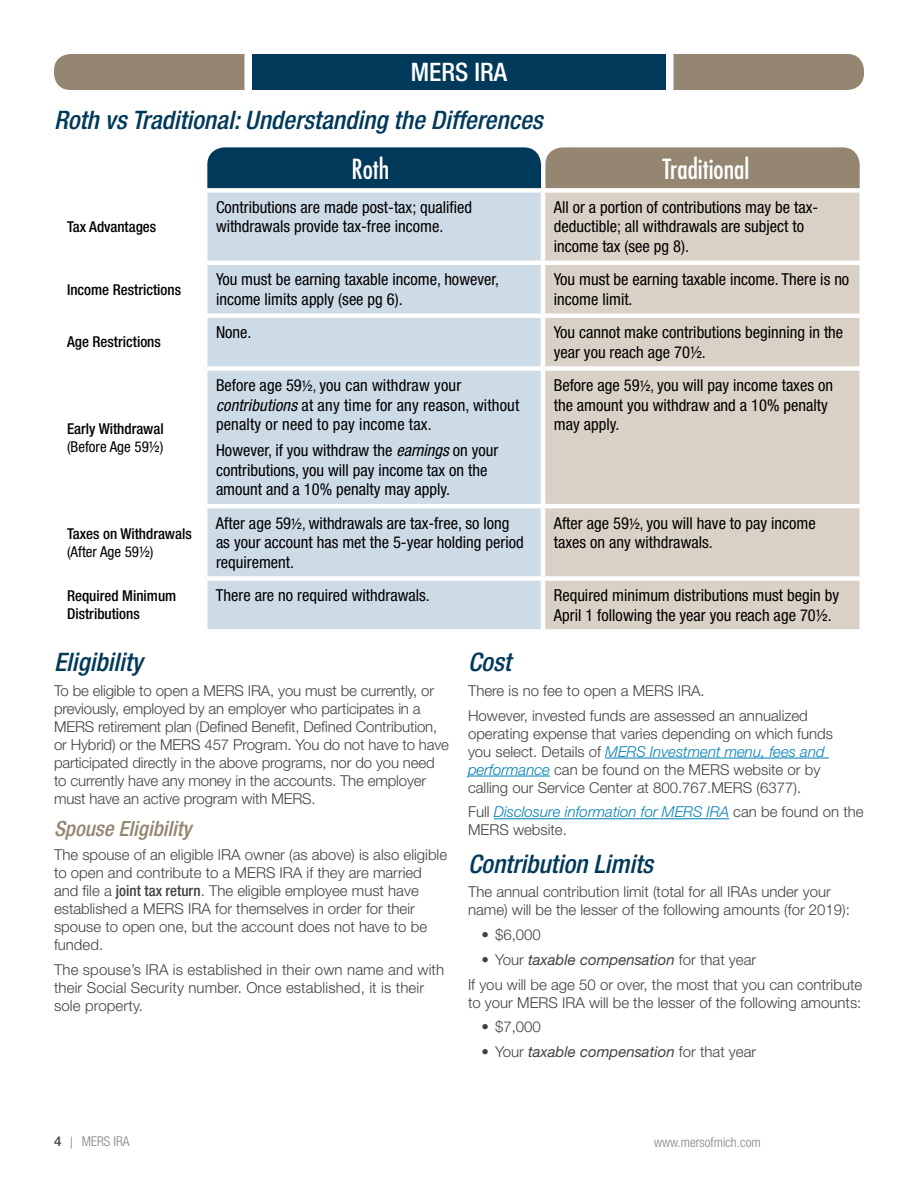
<style>
.page{position:relative;width:918px;height:1188px;background:#fff}
.page>*{position:absolute;margin:0;border:0;box-sizing:border-box;transform-origin:0 0}
.t1{font:condensed 27px "Futura Std";color:#fff}
.t2{font:italic 500 condensed 25.5px "Helvetica Neue LT Std";color:#00395a}
.t3{font:500 condensed 25.5px "Helvetica Neue LT Std";color:#fff}
.t4{font:italic 500 condensed 21px "Helvetica Neue LT Std";color:#948671}
.t5{font:condensed 16.5px/19.5px "Helvetica Neue LT Std";color:#000}
.t6{font:300 15px/18px "Helvetica Neue LT Std";color:#414042}
.t7{font:500 condensed 15px/18px "Helvetica Neue LT Std";color:#000}
.t8{font:italic 15px "Helvetica Neue LT Std";color:#414042}
.t9{font:condensed 15px "Helvetica Neue LT Std";color:#000}
.t10{font:300 condensed 13.5px "Helvetica Neue LT Std";color:#808285}
.s1{font-size:15px}
.s2{font-style:italic}
.s3{font-weight:500;font-stretch:condensed}
.s4{font-style:italic;color:#007fb6}
.s5{font-weight:400;font-style:italic}
.s6{font-weight:300;font-style:normal}
.s7{font-weight:500;font-stretch:normal;color:#414042}
.s8{font-family:"Frutiger Neue LT Pro";font-stretch:normal;font-size:12px}
</style>
<div class="page">
<hr style="left:605px;top:758px;width:224px;height:1px;background:#007fb6">
<hr style="left:468px;top:776px;width:82px;height:1px;background:#007fb6">
<hr style="left:494px;top:818px;width:235px;height:1px;background:#007fb6">
<div style="left:54px;top:54px;width:810px;height:36px;background:#948671;border-radius:16px"></div>
<div style="left:244px;top:54px;width:430px;height:36px;background:#00395a"></div>
<div style="left:207px;top:147px;width:334px;height:97px;background:#00395a;border-radius:17px"></div>
<div style="left:545px;top:147px;width:315px;height:97px;background:#948671;border-radius:17px"></div>
<div style="left:207px;top:193px;width:334px;height:436px;background:#cddbe7"></div>
<div style="left:545px;top:193px;width:315px;height:436px;background:#dad1c6"></div>
<div style="left:205px;top:188px;width:338px;height:5px;background:#fff"></div>
<div style="left:543px;top:188px;width:321px;height:5px;background:#fff"></div>
<hr style="left:205px;top:261px;width:338px;height:4px;background:#fff">
<hr style="left:543px;top:261px;width:321px;height:4px;background:#fff">
<div style="left:205px;top:313px;width:338px;height:5px;background:#fff"></div>
<div style="left:543px;top:313px;width:321px;height:5px;background:#fff"></div>
<div style="left:205px;top:366px;width:338px;height:5px;background:#fff"></div>
<div style="left:543px;top:366px;width:321px;height:5px;background:#fff"></div>
<hr style="left:205px;top:504px;width:338px;height:4px;background:#fff">
<hr style="left:543px;top:504px;width:321px;height:4px;background:#fff">
<div style="left:205px;top:576px;width:338px;height:5px;background:#fff"></div>
<div style="left:543px;top:576px;width:321px;height:5px;background:#fff"></div>
<h2 class="t3" style="left:411px;top:57px;width:98px">MERS IRA</h2>
<h2 class="t2" style="left:54px;top:105px;width:490px">Roth vs Traditional: Understanding the Differences</h2>
<p class="t7" style="left:67px;top:217px;width:91px">Tax Advantages</p>
<h1 class="t1" style="left:352px;top:153px;width:39px">Roth</h1>
<h1 class="t1" style="left:663px;top:153px;width:88px">Traditional</h1>
<p class="t5" style="left:216px;top:197px;width:258px">Contributions are made post-tax; qualified withdrawals provide tax-free income.</p>
<p class="t5" style="left:554px;top:197px;width:266px">All or a portion of contributions may be tax&shy;deductible; all withdrawals are subject to income tax (see pg 8).</p>
<p class="t7" style="left:67px;top:280px;width:116px">Income Restrictions</p>
<p class="t5" style="left:216px;top:270px;width:285px">You must be earning taxable income, however, income limits apply (see pg 6).</p>
<p class="t5" style="left:554px;top:270px;width:297px">You must be earning taxable income. There is no income limit.</p>
<p class="t7" style="left:67px;top:333px;width:95px">Age Restrictions</p>
<p class="t5" style="left:216px;top:323px;width:37px">None.</p>
<p class="t5" style="left:554px;top:323px;width:291px">You cannot make contributions beginning in the year you reach age 70½.</p>
<p class="t7" style="left:67px;top:419px;width:98px">Early Withdrawal</p>
<p class="t9" style="left:67px;top:438px;width:98px">(Before Age 59½)</p>
<p class="t7" style="left:67px;top:524px;width:126px">Taxes on Withdrawals</p>
<p class="t9" style="left:67px;top:543px;width:88px">(After Age 59½)</p>
<p class="t5" style="left:216px;top:375px;width:305px">Before age 59<span class="s1">½,</span> you can withdraw your <span class="s2">contributions</span> at any time for any reason, without penalty or need to pay income tax.</p>
<p class="t5" style="left:216px;top:441px;width:284px">However, if you withdraw the <span class="s2">earnings</span> on your contributions, you will pay income tax on the amount and a 10% penalty may apply.</p>
<p class="t5" style="left:554px;top:375px;width:281px">Before age 59<span class="s1">½,</span> you will pay income taxes on the amount you withdraw and a 10% penalty may apply.</p>
<p class="t5" style="left:216px;top:513px;width:309px">After age 59<span class="s1">½,</span> withdrawals are tax-free, so long as your account has met the 5-year holding period requirement.</p>
<p class="t5" style="left:554px;top:513px;width:263px">After age 59<span class="s1">½,</span> you will have to pay income taxes on any withdrawals.</p>
<p class="t7" style="left:67px;top:587px;width:111px">Required Minimum<br>Distributions</p>
<p class="t5" style="left:216px;top:585px;width:215px">There are no required withdrawals.</p>
<p class="t5" style="left:554px;top:585px;width:287px">Required minimum distributions must begin by<br>April 1 following the year you reach age 70½.</p>
<h2 class="t2" style="left:54px;top:647px;width:90px">Eligibility</h2>
<p class="t6" style="left:54px;top:681px;width:397px">To be eligible to open a MERS IRA, you must be currently, or previously, employed by an employer who participates in a MERS retirement plan (Defined Benefit, Defined Contribution, or Hybrid) or the MERS 457 Program. You do not have to have participated directly in the above programs, nor do you need to currently have any money in the accounts. The employer must have an active program with MERS.</p>
<h3 class="t4" style="left:54px;top:816px;width:139px">Spouse Eligibility</h3>
<p class="t6" style="left:54px;top:846px;width:395px">The spouse of an eligible IRA owner (as above) is also eligible to open and contribute to a MERS IRA if they are married and file a <span class="s3">joint tax return</span>. The eligible employee must have established a MERS IRA for themselves in order for their spouse to open one, but the account does not have to be funded.</p>
<p class="t6" style="left:54px;top:961px;width:392px">The spouse’s IRA is established in their own name and with their Social Security number. Once established, it is their sole property.</p>
<h2 class="t2" style="left:468px;top:647px;width:44px">Cost</h2>
<p class="t6" style="left:468px;top:678px;width:341px;line-height:24.8px">There is no fee to open a MERS IRA.<br>However, invested funds are assessed an annualized</p>
<p class="t6" style="left:468px;top:724px;width:367px">operating expense that varies depending on which funds you select. Details of <span class="s4">MERS Investment menu, fees and performance</span> can be found on the MERS website or by calling our Service Center at 800.767.MERS (6377).</p>
<p class="t6" style="left:468px;top:803px;width:397px">Full <span class="s4">Disclosure information for MERS IRA</span> can be found on the<br>MERS website.</p>
<h2 class="t2" style="left:468px;top:848px;width:187px">Contribution Limits</h2>
<p class="t6" style="left:468px;top:883px;width:384px">The annual contribution limit (total for all IRAs under your name) will be the lesser of the following amounts (for 2019):</p>
<p class="t6" style="left:482px;top:925px;width:61px">• $6,000</p>
<p class="t6" style="left:468px;top:947px;width:396px;line-height:24.8px;text-indent:14px">• Your <span class="s5">taxable compensation</span> for that year<br>If you will be age 50 or over, the most that you can contribute</p>
<p class="t6" style="left:468px;top:993px;width:395px">to your MERS IRA will be the lesser of the following amounts:</p>
<p class="t6" style="left:482px;top:1018px;width:61px">• $7,000</p>
<p class="t8" style="left:482px;top:1043px;width:276px"><span class="s6">• Your</span> taxable compensation <span class="s6">for that year</span></p>
<p class="t10" style="left:54px;top:1133px;width:77px"><span class="s7">4</span> <span class="s8">|</span> MERS IRA</p>
<p class="t10" style="left:654px;top:1134px;width:108px">www. mersofmich.com</p>
</div>
